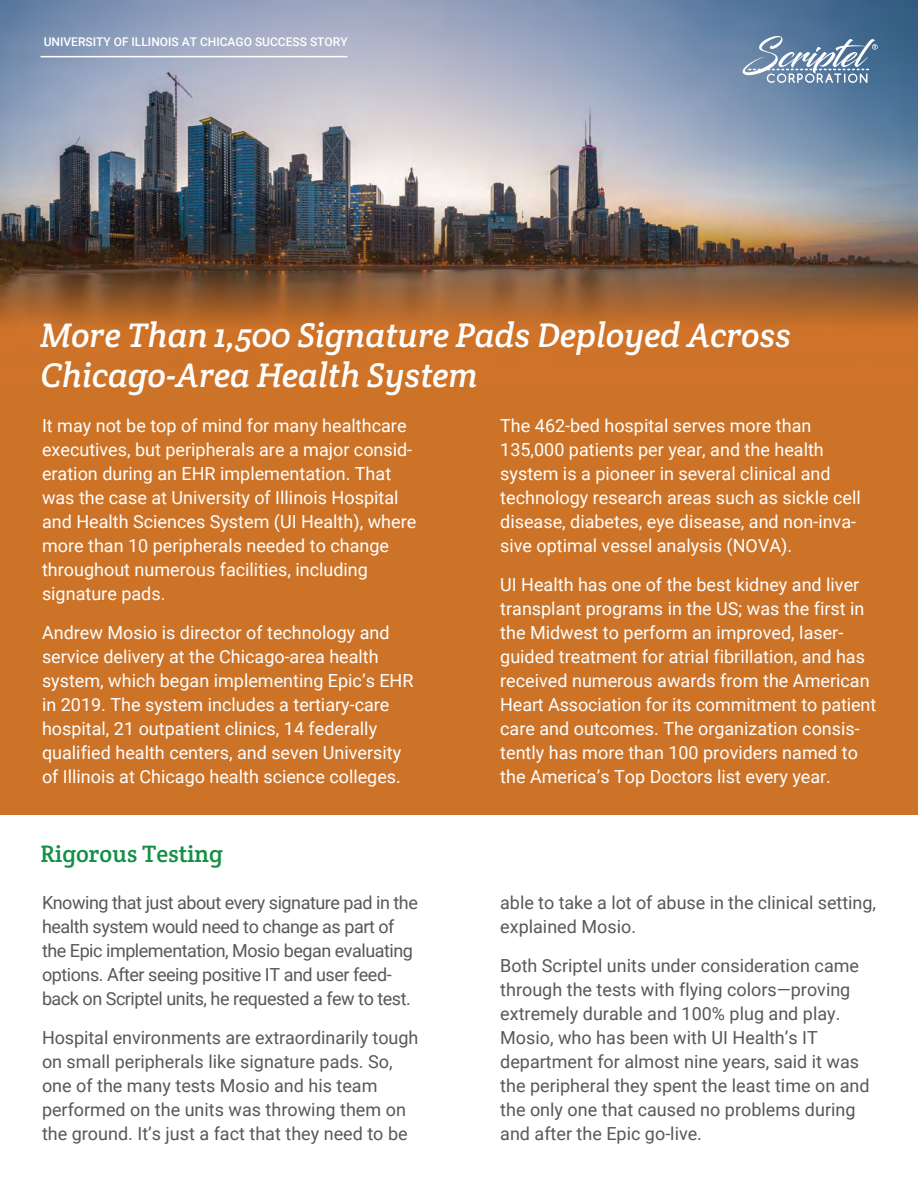
<style>
.page{position:relative;width:918px;height:1188px;background:#fff}
.page>*{position:absolute;margin:0;border:0;box-sizing:border-box;transform-origin:0 0}
.t1{font:italic 34.5px/40.5px "Crete Round";color:#fff}
.t2{font:24px "Crete Round";color:#129045}
.t3{font:18px/24px "Roboto";color:#fff}
.t4{font:18px/24px "Roboto";color:#57585a}
.t5{font:18px/24px "Roboto";letter-spacing:-.025em;color:#57585a}
.t6{font:500 12px "Roboto";color:#fff}
</style>
<div class="page">
<div style="left:0;top:388px;width:918px;height:427px;background:#cd7328"></div>
<img style="left:0;top:0;width:918px;height:388px">
<svg style="left:743px;top:36px;width:135px;height:47px;background:#7c97b3"></svg>
<hr style="left:40px;top:56px;width:307px;height:1px;background:#fff">
<p class="t6" style="left:44px;top:34px;width:305px">UNIVERSITY OF ILLINOIS AT CHICAGO SUCCESS STORY</p>
<h1 class="t1" style="left:40px;top:315px;width:752px">More Than 1,500 Signature Pads Deployed Across<br>Chicago-Area Health System</h1>
<p class="t3" style="left:42px;top:413px;width:376px">It may not be top of mind for many healthcare executives, but peripherals are a major consid&shy;eration during an EHR implementation. That was the case at University of Illinois Hospital and Health Sciences System (UI Health), where more than 10 peripherals needed to change throughout numerous facilities, including signature pads.</p>
<p class="t3" style="left:42px;top:620px;width:373px">Andrew Mosio is director of technology and service delivery at the Chicago-area health system, which began implementing Epic’s EHR in 2019. The system includes a tertiary-care hospital, 21 outpatient clinics, 14 federally qualified health centers, and seven University of Illinois at Chicago health science colleges.</p>
<p class="t3" style="left:500px;top:413px;width:362px">The 462-bed hospital serves more than 135,000 patients per year, and the health system is a pioneer in several clinical and technology research areas such as sickle cell disease, diabetes, eye disease, and non-inva&shy;sive optimal vessel analysis (NOVA).</p>
<p class="t3" style="left:500px;top:572px;width:378px">UI Health has one of the best kidney and liver transplant programs in the US; was the first in the Midwest to perform an improved, laser&shy;guided treatment for atrial fibrillation, and has received numerous awards from the American Heart Association for its commitment to patient care and outcomes. The organization consis&shy;tently has more than 100 providers named to the America’s Top Doctors list every year.</p>
<h2 class="t2" style="left:40px;top:839px;width:184px">Rigorous Testing</h2>
<p class="t5" style="left:42px;top:890px;width:377px">Knowing that just about every signature pad in the health system would need to change as part of the Epic implementation, Mosio began evaluating options. After seeing positive IT and user feed&shy;back on Scriptel units, he requested a few to test.</p>
<p class="t4" style="left:42px;top:1025px;width:378px">Hospital environments are extraordinarily tough on small peripherals like signature pads. So, one of the many tests Mosio and his team performed on the units was throwing them on the ground. It’s just a fact that they need to be</p>
<p class="t4" style="left:500px;top:890px;width:377px">able to take a lot of abuse in the clinical setting, explained Mosio.</p>
<p class="t4" style="left:500px;top:953px;width:371px">Both Scriptel units under consideration came through the tests with flying colors—proving extremely durable and 100% plug and play.<br>Mosio, who has been with UI Health’s IT department for almost nine years, said it was the peripheral they spent the least time on and the only one that caused no problems during and after the Epic go-live.</p>
</div>
